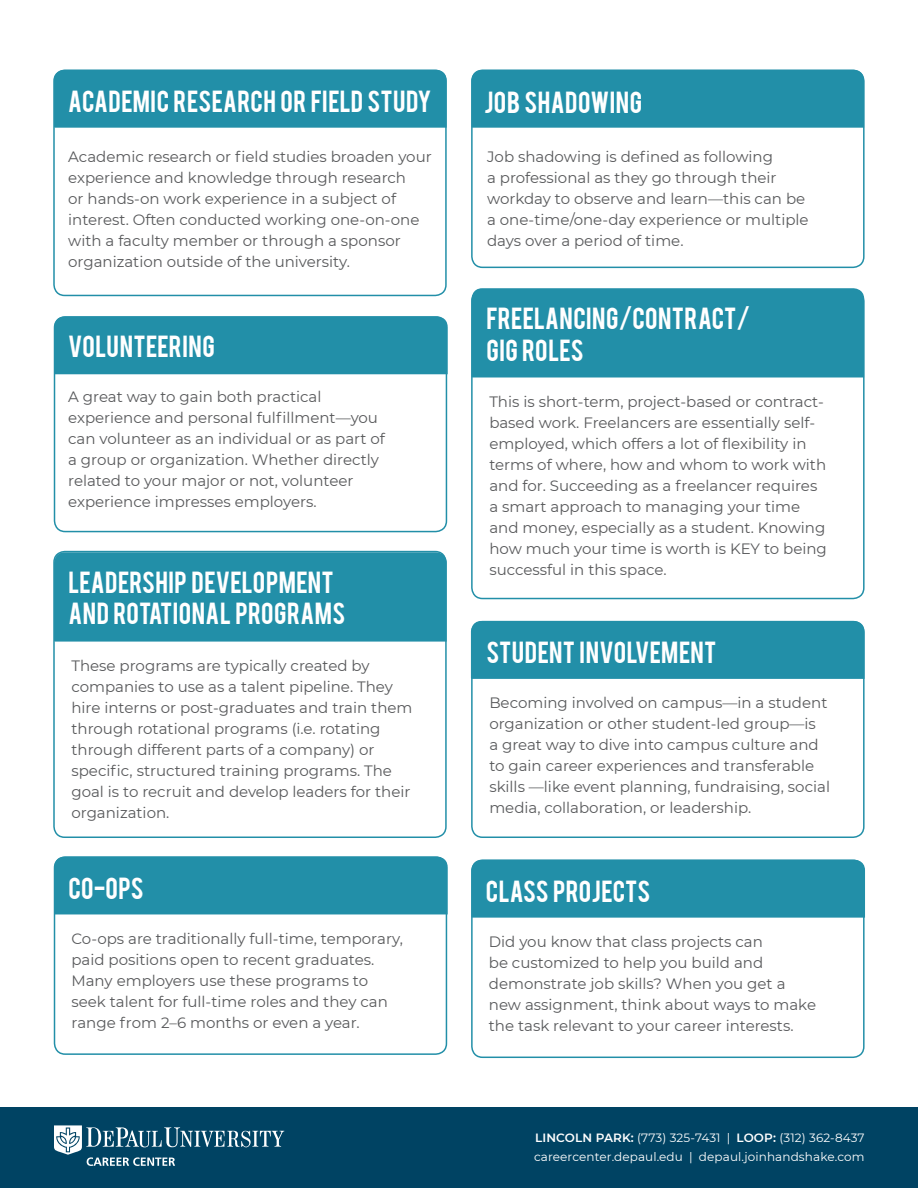
<style>
.page{position:relative;width:918px;height:1188px;background:#fff}
.page>*{position:absolute;margin:0;border:0;box-sizing:border-box;transform-origin:0 0}
.t1{font:24px/31.8px "Bebas";letter-spacing:.015em;color:#fff}
.t2{font:15px/21px "Montserrat";color:#58595b}
.t3{font:12px/19.2px "Montserrat";letter-spacing:.01em;color:#fff}
.s1{font-weight:600}
</style>
<div class="page">
<div style="left:0;top:1107px;width:918px;height:81px;background:#004363"></div>
<svg style="left:54px;top:1125px;width:230px;height:41px"></svg>
<div style="left:53px;top:70px;width:394px;height:226px;border:2px solid #228fa8;border-radius:11px"></div>
<div style="left:54px;top:70px;width:393px;height:58px;background:#228fa8"></div>
<div style="left:471px;top:70px;width:394px;height:198px;border:2px solid #228fa8;border-radius:11px"></div>
<div style="left:472px;top:70px;width:392px;height:58px;background:#228fa8"></div>
<div style="left:54px;top:316px;width:393px;height:216px;border:2px solid #228fa8;border-radius:11px"></div>
<div style="left:54px;top:316px;width:394px;height:58px;background:#228fa8"></div>
<div style="left:53px;top:551px;width:394px;height:287px;border:2px solid #228fa8;border-radius:11px"></div>
<div style="left:54px;top:552px;width:393px;height:90px;background:#228fa8"></div>
<div style="left:471px;top:290px;width:394px;height:309px;border:2px solid #228fa8;border-radius:11px"></div>
<div style="left:472px;top:288px;width:392px;height:90px;background:#228fa8"></div>
<div style="left:471px;top:621px;width:394px;height:217px;border:2px solid #228fa8;border-radius:11px"></div>
<div style="left:471px;top:621px;width:394px;height:58px;background:#228fa8"></div>
<div style="left:54px;top:857px;width:393px;height:198px;border:2px solid #228fa8;border-radius:11px"></div>
<div style="left:54px;top:857px;width:394px;height:57px;background:#228fa8"></div>
<div style="left:471px;top:860px;width:394px;height:198px;border:2px solid #228fa8;border-radius:11px"></div>
<div style="left:471px;top:860px;width:394px;height:58px;background:#228fa8"></div>
<h1 class="t1" style="left:68px;top:84px;width:365px">ACADEMIC RESEARCH OR FIELD STUDY</h1>
<p class="t2" style="left:68px;top:145px;width:365px">Academic research or field studies broaden your experience and knowledge through research<br>or hands-on work experience in a subject of interest. Often conducted working one-on-one with a faculty member or through a sponsor organization outside of the university.</p>
<h1 class="t1" style="left:68px;top:329px;width:148px">VOLUNTEERING</h1>
<p class="t2" style="left:68px;top:385px;width:318px">A great way to gain both practical experience and personal fulfillment—you can volunteer as an individual or as part of a group or organization. Whether directly related to your major or not, volunteer experience impresses employers.</p>
<h1 class="t1" style="left:68px;top:564px;width:278px">LEADERSHIP DEVELOPMENT<br>AND ROTATIONAL PROGRAMS</h1>
<p class="t2" style="left:71px;top:655px;width:343px">These programs are typically created by companies to use as a talent pipeline. They hire interns or post-graduates and train them through rotational programs (i.e. rotating through different parts of a company) or specific, structured training programs. The goal is to recruit and develop leaders for their organization.</p>
<h1 class="t1" style="left:68px;top:871px;width:77px">CO-OPS</h1>
<p class="t2" style="left:71px;top:928px;width:333px">Co-ops are traditionally full-time, temporary, paid positions open to recent graduates.<br>Many employers use these programs to seek talent for full-time roles and they can range from 2–6 months or even a year.</p>
<h1 class="t1" style="left:484px;top:84px;width:160px">JOB SHADOWING</h1>
<p class="t2" style="left:487px;top:145px;width:323px">Job shadowing is defined as following<br>a professional as they go through their workday to observe and learn—this can be a one-time/one-day experience or multiple days over a period of time.</p>
<h1 class="t1" style="left:486px;top:301px;width:265px">FREELANCING/CONTRACT/<br>GIG ROLES</h1>
<p class="t2" style="left:489px;top:391px;width:339px">This is short-term, project-based or contract&shy;based work. Freelancers are essentially self&shy;employed, which offers a lot of flexibility in terms of where, how and whom to work with and for. Succeeding as a freelancer requires a smart approach to managing your time and money, especially as a student. Knowing how much your time is worth is KEY to being successful in this space.</p>
<h1 class="t1" style="left:486px;top:635px;width:232px">STUDENT INVOLVEMENT</h1>
<p class="t2" style="left:489px;top:692px;width:342px">Becoming involved on campus—in a student organization or other student-led group—is<br>a great way to dive into campus culture and to gain career experiences and transferable skills —like event planning, fundraising, social media, collaboration, or leadership.</p>
<h1 class="t1" style="left:486px;top:874px;width:166px">CLASS PROJECTS</h1>
<p class="t2" style="left:489px;top:931px;width:329px">Did you know that class projects can<br>be customized to help you build and demonstrate job skills? When you get a new assignment, think about ways to make the task relevant to your career interests.</p>
<p class="t3" style="left:534px;top:1128px;width:332px"><span class="s1">LINCOLN PARK:</span> (773) 325-7431 | <span class="s1">LOOP:</span> (312) 362-8437 careercenter.depaul.edu | depaul.joinhandshake.com</p>
</div>
